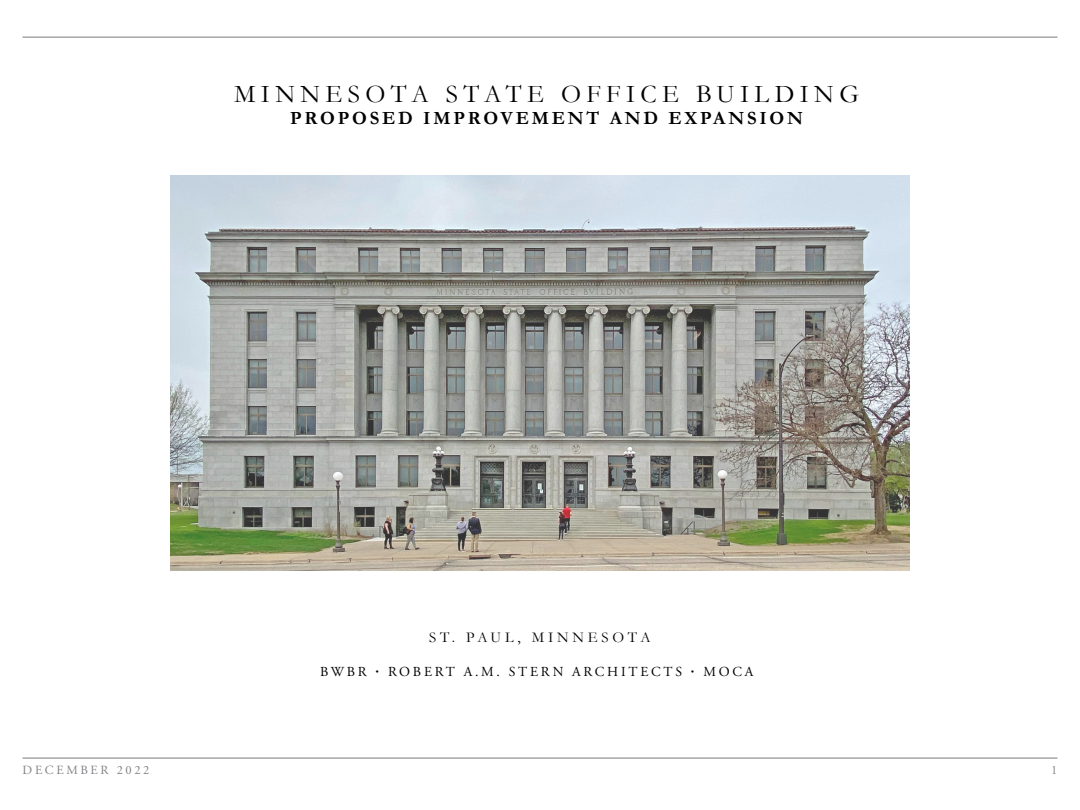
<style>
.page{position:relative;width:1080px;height:810px;background:#fff}
.page>*{position:absolute;margin:0;border:0;box-sizing:border-box;transform-origin:0 0}
.t1{font:25.62px "Garamond";letter-spacing:.21em;color:#000}
.t2{font:700 18.75px "Garamond";letter-spacing:.15em;color:#000}
.t3{font:15.06px "Garamond";letter-spacing:.25em;color:#231f20}
.t4{font:15px "Garamond";letter-spacing:.25em;color:#000}
.t5{font:13.75px "Adobe Garamond Pro";letter-spacing:.205em;color:#000}
.t6{font:12.5px "Adobe Garamond Pro";letter-spacing:.215em;color:#808285}
.s1{font-weight:700}
</style>
<div class="page">
<img style="left:170px;top:176px;width:740px;height:395px">
<hr style="left:22px;top:37px;width:1036px;height:1px;background:#797979">
<hr style="left:22px;top:758px;width:1036px;height:1px;background:#797979">
<h1 class="t1" style="left:234px;top:77px;width:627px">MINNESOTA STATE OFFICE BUILDING</h1>
<h2 class="t2" style="left:290px;top:106px;width:514px">PROPOSED IMPROVEMENT AND EXPANSION</h2>
<p class="t4" style="left:429px;top:627px;width:223px">ST. PAUL, MINNESOTA</p>
<p class="t5" style="left:320px;top:663px;width:435px">BWBR <span class="s1">·</span> ROBERT A.M. STERN ARCHITECTS <span class="s1">·</span> MOCA</p>
<p class="t3" style="left:429px;top:663px;width:223px">ST. PAUL, MINNESOTA</p>
<p class="t6" style="left:23px;top:763px;width:128px">DECEMBER 2022</p>
<p class="t6" style="left:1051px;top:763px;width:8px">1</p>
</div>
